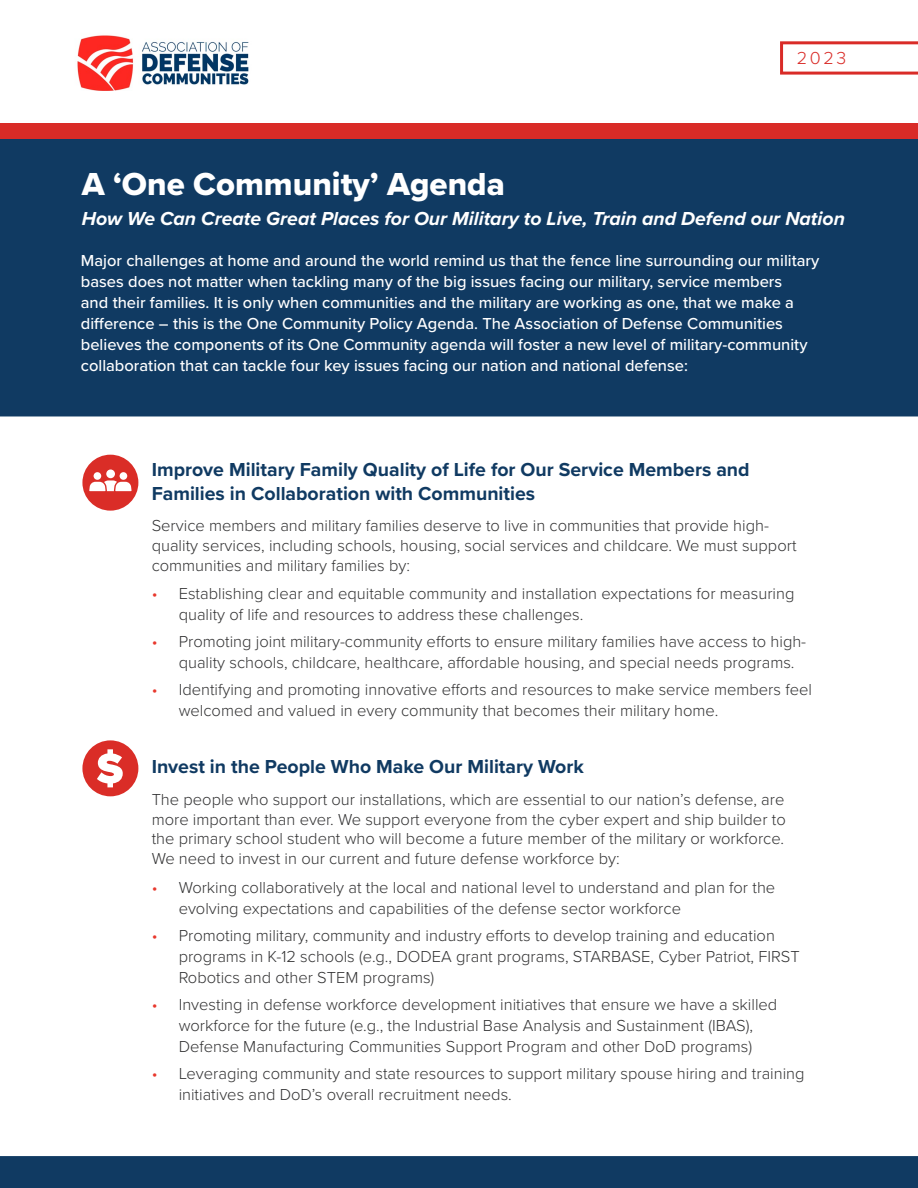
<style>
.page{position:relative;width:918px;height:1188px;background:#fff}
.page>*{position:absolute;margin:0;border:0;box-sizing:border-box;transform-origin:0 0}
.t1{font:33px "Proxima Nova Extrabld";color:#fff}
.t2{font:700 19.5px/24px "Proxima Nova";color:#103a62}
.t3{font:italic 700 19.5px "Proxima Nova";color:#fff}
.t4{font:300 18px "Proxima Nova";color:#d92b27}
.t5{font:300 16.5px/21px "Proxima Nova";color:#333334}
.t6{font:500 16.5px/21px "Proxima Nova";color:#fff}
.s1{color:#e8382d}
</style>
<div class="page">
<div style="left:0;top:139px;width:918px;height:278px;background:#103a62"></div>
<div style="left:0;top:1156px;width:918px;height:32px;background:#103a62"></div>
<div style="left:82px;top:455px;width:56px;height:56px;background:#da2d27;border-radius:50%"></div>
<div style="left:106px;top:470px;width:9px;height:8px;background:#fff;border-radius:50%"></div>
<div style="left:120px;top:472px;width:7px;height:8px;background:#fff;border-radius:50%"></div>
<div style="left:94px;top:472px;width:7px;height:8px;background:#fff;border-radius:50%"></div>
<svg style="left:89px;top:480px;width:43px;height:11px"></svg>
<img style="left:77px;top:35px;width:172px;height:56px">
<div style="left:82px;top:740px;width:56px;height:56px;background:#da2d27;border-radius:50%"></div>
<svg style="left:97px;top:749px;width:26px;height:38px"></svg>
<div style="left:0;top:123px;width:918px;height:16px;background:#d92b27"></div>
<svg style="left:780px;top:41px;width:138px;height:34px"></svg>
<p class="t4" style="left:797px;top:44px;width:51px">2023</p>
<p class="t1" style="left:82px;top:159px;width:425px">A ‘One Community’ Agenda</p>
<p class="t3" style="left:82px;top:204px;width:765px">How We Can Create Great Places for Our Military to Live, Train and Defend our Nation</p>
<p class="t6" style="left:81px;top:250px;width:740px">Major challenges at home and around the world remind us that the fence line surrounding our military bases does not matter when tackling many of the big issues facing our military, service members<br>and their families. It is only when communities and the military are working as one, that we make a difference – this is the One Community Policy Agenda. The Association of Defense Communities believes the components of its One Community agenda will foster a new level of military-community collaboration that can tackle four key issues facing our nation and national defense:</p>
<p class="t2" style="left:152px;top:457px;width:599px">Improve Military Family Quality of Life for Our Service Members and<br>Families in Collaboration with Communities</p>
<p class="t5" style="left:152px;top:515px;width:646px;line-height:19.8px">Service members and military families deserve to live in communities that provide high&shy;quality services, including schools, housing, social services and childcare. We must support communities and military families by:</p>
<p class="t5" style="left:179px;top:582px;width:617px;text-indent:-27px"><span class="s1">•</span> Establishing clear and equitable community and installation expectations for measuring quality of life and resources to address these challenges.</p>
<p class="t5" style="left:179px;top:630px;width:629px;text-indent:-27px"><span class="s1">•</span> Promoting joint military-community efforts to ensure military families have access to high&shy;quality schools, childcare, healthcare, affordable housing, and special needs programs.</p>
<p class="t5" style="left:179px;top:678px;width:635px;text-indent:-27px"><span class="s1">•</span> Identifying and promoting innovative efforts and resources to make service members feel welcomed and valued in every community that becomes their military home.</p>
<p class="t2" style="left:152px;top:754px;width:434px">Invest in the People Who Make Our Military Work</p>
<p class="t5" style="left:152px;top:789px;width:636px;line-height:19.8px;text-align:justify">The people who support our installations, which are essential to our nation’s defense, are more important than ever. We support everyone from the cyber expert and ship builder to the primary school student who will become a future member of the military or workforce.<br>We need to invest in our current and future defense workforce by:</p>
<p class="t5" style="left:179px;top:876px;width:598px;text-indent:-27px"><span class="s1">•</span> Working collaboratively at the local and national level to understand and plan for the evolving expectations and capabilities of the defense sector workforce</p>
<p class="t5" style="left:179px;top:924px;width:623px;text-indent:-27px"><span class="s1">•</span> Promoting military, community and industry efforts to develop training and education programs in K-12 schools (e.g., DODEA grant programs, STARBASE, Cyber Patriot, FIRST<br>Robotics and other STEM programs)</p>
<p class="t5" style="left:152px;top:993px;width:627px;text-align:center"><span class="s1">•</span> Investing in defense workforce development initiatives that ensure we have a skilled workforce for the future (e.g., the Industrial Base Analysis and Sustainment (IBAS),<br>Defense Manufacturing Communities Support Program and other DoD programs)</p>
<p class="t5" style="left:179px;top:1062px;width:627px;text-indent:-27px"><span class="s1">•</span> Leveraging community and state resources to support military spouse hiring and training initiatives and DoD’s overall recruitment needs.</p>
</div>
